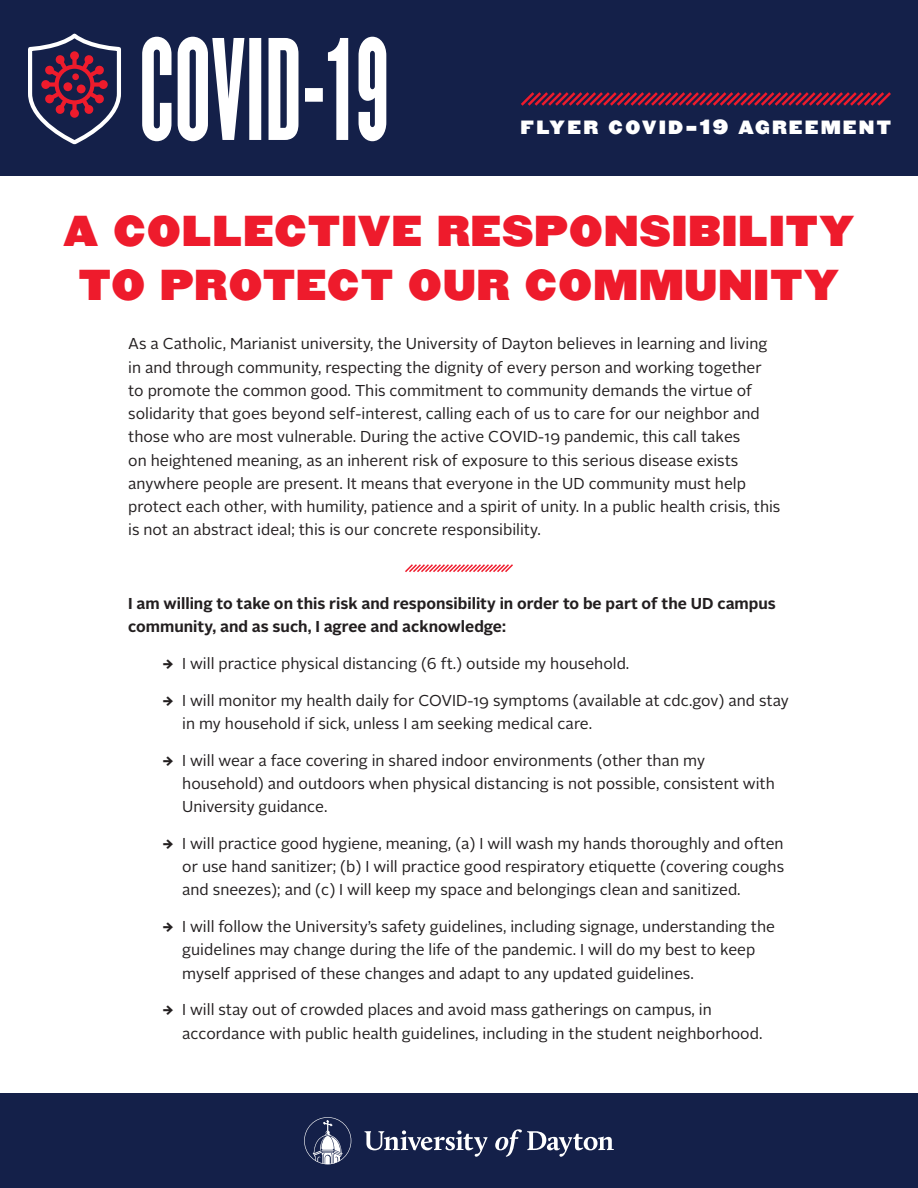
<style>
.page{position:relative;width:918px;height:1188px;background:#fff}
.page>*{position:absolute;margin:0;border:0;box-sizing:border-box;transform-origin:0 0}
.t1{font:37.8px/54px "Champion Heviweight";letter-spacing:.045em;color:#ee1b2c;text-align:center}
.t2{font:16.8px "Champion Heviweight";letter-spacing:.155em;color:#fff}
.t3{font:15.75px/23.2px "Alright Sans";color:#231f20}
.t4{font:700 15.75px/23.2px "Alright Sans";color:#231f20}
.s1{font-size:24px}
.s2{font-size:18px}
</style>
<div class="page">
<svg style="left:405px;top:564px;width:108px;height:8px"></svg>
<div style="left:0;top:1094px;width:918px;height:94px;background:#142049"></div>
<svg style="left:365px;top:1130px;width:123px;height:27px"></svg>
<svg style="left:495px;top:1129px;width:119px;height:28px"></svg>
<svg style="left:304px;top:1117px;width:47px;height:47px"></svg>
<div style="left:0;top:0;width:918px;height:176px;background:#142049"></div>
<svg style="left:28px;top:33px;width:93px;height:112px"></svg>
<svg style="left:142px;top:37px;width:244px;height:104px"></svg>
<svg style="left:521px;top:92px;width:370px;height:14px"></svg>
<p class="t2" style="left:521px;top:114px;width:372px">FLYER COVID<span class="s1">-</span><span class="s2">19</span> AGREEMENT</p>
<p class="t1" style="left:63px;top:204px;width:793px">A COLLECTIVE RESPONSIBILITY<br>TO PROTECT OUR COMMUNITY</p>
<p class="t3" style="left:128px;top:333px;width:654px">As a Catholic, Marianist university, the University of Dayton believes in learning and living in and through community, respecting the dignity of every person and working together to promote the common good. This commitment to community demands the virtue of solidarity that goes beyond self-interest, calling each of us to care for our neighbor and those who are most vulnerable. During the active COVID-19 pandemic, this call takes<br>on heightened meaning, as an inherent risk of exposure to this serious disease exists anywhere people are present. It means that everyone in the UD community must help protect each other, with humility, patience and a spirit of unity. In a public health crisis, this is not an abstract ideal; this is our concrete responsibility.</p>
<p class="t4" style="left:128px;top:592px;width:649px">I am willing to take on this risk and responsibility in order to be part of the UD campus community, and as such, I agree and acknowledge:</p>
<p class="t3" style="left:182px;top:652px;width:449px">I will practice physical distancing (6 ft.) outside my household.</p>
<p class="t3" style="left:182px;top:689px;width:608px">I will monitor my health daily for COVID-19 symptoms (available at cdc.gov) and stay in my household if sick, unless I am seeking medical care.</p>
<p class="t3" style="left:182px;top:749px;width:594px">I will wear a face covering in shared indoor environments (other than my household) and outdoors when physical distancing is not possible, consistent with<br>University guidance.</p>
<p class="t3" style="left:182px;top:832px;width:603px;text-align:justify">I will practice good hygiene, meaning, (a) I will wash my hands thoroughly and often or use hand sanitizer; (b) I will practice good respiratory etiquette (covering coughs and sneezes); and (c) I will keep my space and belongings clean and sanitized.</p>
<p class="t3" style="left:182px;top:915px;width:594px">I will follow the University’s safety guidelines, including signage, understanding the guidelines may change during the life of the pandemic. I will do my best to keep myself apprised of these changes and adapt to any updated guidelines.</p>
<p class="t3" style="left:182px;top:999px;width:582px">I will stay out of crowded places and avoid mass gatherings on campus, in accordance with public health guidelines, including in the student neighborhood.</p>
</div>
